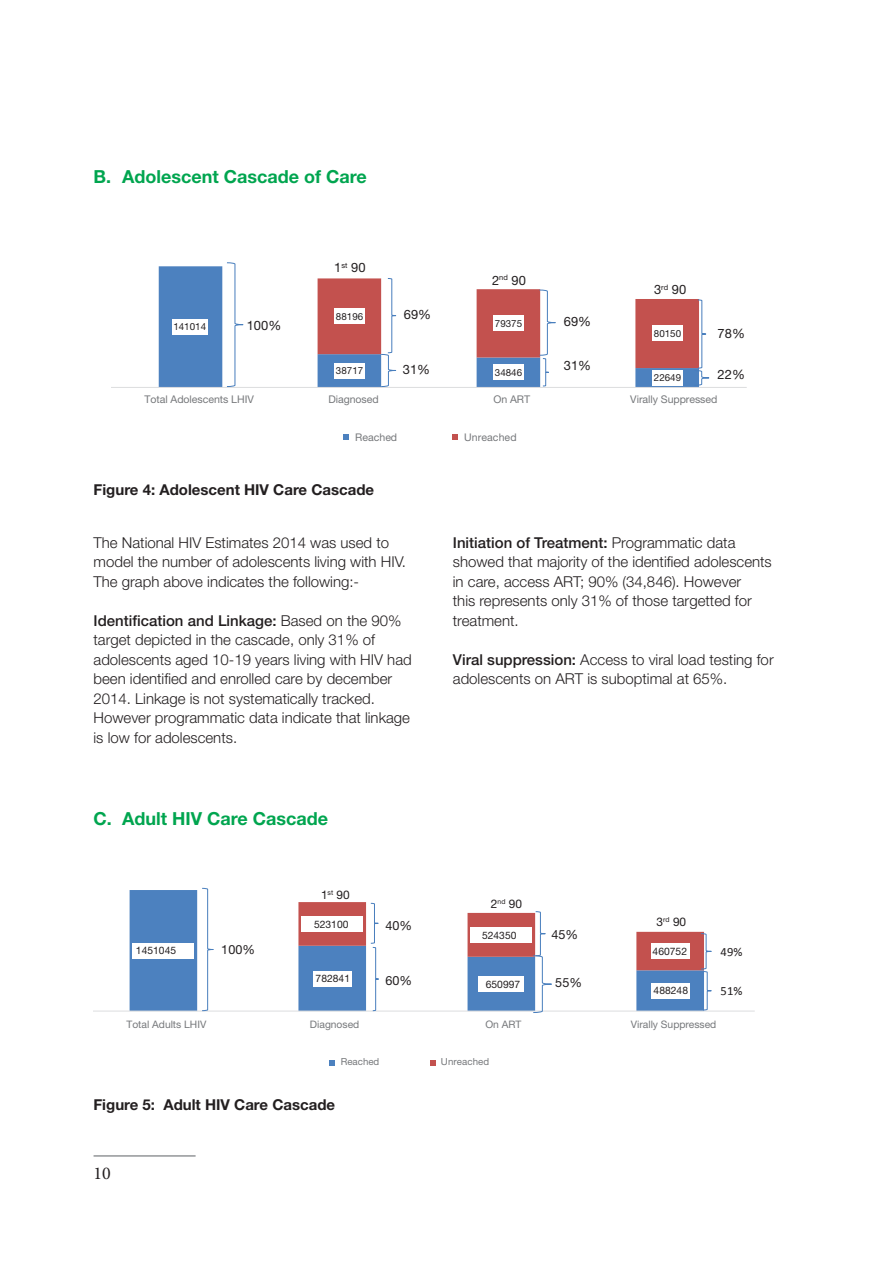
<style>
.page{position:relative;width:893px;height:1263px;background:#fff}
.page>*{position:absolute;margin:0;border:0;box-sizing:border-box;transform-origin:0 0}
.t1{font:700 18px "Helvetica Neue LT Std";color:#00a54f}
.t2{font:18px "Minion Pro";color:#231f20}
.t3{font:300 15px/19.5px "Helvetica Neue LT Std";color:#231f20}
.t4{font:700 15px "Helvetica Neue LT Std";color:#231f20}
.t5{font:12.9px "Helvetica Neue LT Std";letter-spacing:.005em;color:#231f20}
.t6{font:12.6px "Helvetica Neue LT Std";letter-spacing:.005em;color:#231f20}
.t7{font:12.6px "Calibri";color:#231f20}
.t8{font:11.85px "Helvetica Neue LT Std";color:#231f20}
.t9{font:10.65px "Helvetica Neue LT Std";letter-spacing:-.005em;color:#76787b}
.t10{font:10.5px "Helvetica Neue LT Std";letter-spacing:.01em;color:#76787b}
.t11{font:10.35px "Helvetica Neue LT Std";color:#76787b}
.t12{font:10.35px "Helvetica Neue LT Std";color:#231f20}
.t13{font:10.2px "Helvetica Neue LT Std";letter-spacing:.005em;color:#231f20}
.t14{font:9.75px "Helvetica Neue LT Std";letter-spacing:.005em;color:#231f20}
.t15{font:9.75px "Helvetica Neue LT Std";letter-spacing:.01em;color:#76787b}
.s1{font-weight:500}
</style>
<div class="page">
<hr style="left:94px;top:1155px;width:102px;height:2px;background:#939598">
<svg style="left:159px;top:266px;width:159px;height:121px"></svg>
<hr style="left:111px;top:387px;width:636px;height:1px;background:#dcdddf">
<div style="left:173px;top:319px;width:35px;height:15px;background:#fff"></div>
<svg style="left:226px;top:262px;width:18px;height:125px"></svg>
<svg style="left:318px;top:278px;width:391px;height:109px"></svg>
<svg style="left:343px;top:435px;width:6px;height:5px"></svg>
<svg style="left:452px;top:435px;width:6px;height:5px"></svg>
<svg style="left:330px;top:1060px;width:5px;height:5px"></svg>
<svg style="left:430px;top:1060px;width:5px;height:5px"></svg>
<svg style="left:130px;top:890px;width:168px;height:121px"></svg>
<hr style="left:94px;top:1011px;width:661px;height:1px;background:#dcdddf">
<div style="left:133px;top:942px;width:61px;height:16px;background:#fff"></div>
<svg style="left:202px;top:888px;width:12px;height:123px"></svg>
<svg style="left:298px;top:902px;width:414px;height:111px"></svg>
<p class="t1" style="left:94px;top:165px;width:275px">B. Adolescent Cascade of Care</p>
<p class="t14" style="left:173px;top:321px;width:34px">141014</p>
<p class="t5" style="left:247px;top:318px;width:36px">100%</p>
<p class="t5" style="left:334px;top:260px;width:33px">1<sup>st</sup> 90</p>
<p class="t14" style="left:336px;top:310px;width:29px">88196</p>
<p class="t5" style="left:404px;top:307px;width:29px">69%</p>
<p class="t5" style="left:492px;top:272px;width:35px">2<sup>nd</sup> 90</p>
<p class="t14" style="left:495px;top:317px;width:29px">79375</p>
<p class="t5" style="left:403px;top:361px;width:29px">31%</p>
<p class="t14" style="left:336px;top:365px;width:29px">38717</p>
<p class="t14" style="left:495px;top:366px;width:29px">34846</p>
<p class="t5" style="left:564px;top:314px;width:29px">69%</p>
<p class="t5" style="left:564px;top:357px;width:29px">31%</p>
<p class="t5" style="left:654px;top:282px;width:34px">3<sup>rd</sup> 90</p>
<p class="t14" style="left:654px;top:328px;width:29px">80150</p>
<p class="t14" style="left:654px;top:372px;width:29px">22649</p>
<p class="t5" style="left:717px;top:326px;width:29px">78%</p>
<p class="t5" style="left:717px;top:366px;width:29px">22%</p>
<p class="t9" style="left:144px;top:393px;width:111px">Total Adolescents LHIV</p>
<p class="t9" style="left:328px;top:393px;width:52px">Diagnosed</p>
<p class="t9" style="left:493px;top:393px;width:38px">On ART</p>
<p class="t9" style="left:630px;top:393px;width:89px">Virally Suppressed</p>
<p class="t10" style="left:355px;top:430px;width:43px">Reached</p>
<p class="t10" style="left:464px;top:430px;width:54px">Unreached</p>
<p class="t4" style="left:94px;top:481px;width:282px">Figure 4: Adolescent HIV Care Cascade</p>
<p class="t3" style="left:94px;top:532px;width:314px">The National HIV Estimates 2014 was used to model the number of adolescents living with HIV.<br>The graph above indicates the following:-</p>
<p class="t3" style="left:94px;top:610px;width:320px"><span class="s1">Identification and Linkage:</span> Based on the 90% target depicted in the cascade, only 31% of adolescents aged 10-19 years living with HIV had been identified and enrolled care by december 2014. Linkage is not systematically tracked.<br>However programmatic data indicate that linkage is low for adolescents.</p>
<p class="t3" style="left:453px;top:532px;width:320px"><span class="s1">Initiation of Treatment:</span> Programmatic data showed that majority of the identified adolescents in care, access ART; 90% (34,846). However<br>this represents only 31% of those targetted for treatment.</p>
<p class="t3" style="left:453px;top:649px;width:322px"><span class="s1">Viral suppression:</span> Access to viral load testing for adolescents on ART is suboptimal at 65%.</p>
<p class="t1" style="left:94px;top:807px;width:236px">C. Adult HIV Care Cascade</p>
<p class="t8" style="left:321px;top:887px;width:30px">1<sup>st</sup> 90</p>
<p class="t8" style="left:491px;top:897px;width:33px">2<sup>nd</sup> 90</p>
<p class="t12" style="left:314px;top:918px;width:36px">523100</p>
<p class="t6" style="left:385px;top:918px;width:28px">40%</p>
<p class="t13" style="left:482px;top:929px;width:36px">524350</p>
<p class="t6" style="left:551px;top:927px;width:28px">45%</p>
<p class="t8" style="left:657px;top:915px;width:31px">3<sup>rd</sup> 90</p>
<p class="t13" style="left:136px;top:944px;width:42px">1451045</p>
<p class="t6" style="left:221px;top:942px;width:35px">100%</p>
<p class="t13" style="left:316px;top:972px;width:36px">782841</p>
<p class="t6" style="left:385px;top:973px;width:28px">60%</p>
<p class="t12" style="left:486px;top:978px;width:36px">650997</p>
<p class="t6" style="left:555px;top:974px;width:28px">55%</p>
<p class="t12" style="left:653px;top:945px;width:36px">460752</p>
<p class="t13" style="left:654px;top:985px;width:36px">488248</p>
<p class="t7" style="left:721px;top:944px;width:23px">49%</p>
<p class="t7" style="left:721px;top:982px;width:23px">51%</p>
<p class="t11" style="left:127px;top:1018px;width:81px">Total Adults LHIV</p>
<p class="t11" style="left:310px;top:1018px;width:51px">Diagnosed</p>
<p class="t11" style="left:485px;top:1018px;width:38px">On ART</p>
<p class="t11" style="left:631px;top:1018px;width:87px">Virally Suppressed</p>
<p class="t15" style="left:341px;top:1056px;width:40px">Reached</p>
<p class="t15" style="left:441px;top:1056px;width:50px">Unreached</p>
<p class="t4" style="left:93px;top:1095px;width:243px">Figure 5: Adult HIV Care Cascade</p>
<p class="t2" style="left:94px;top:1161px;width:19px">10</p>
</div>
